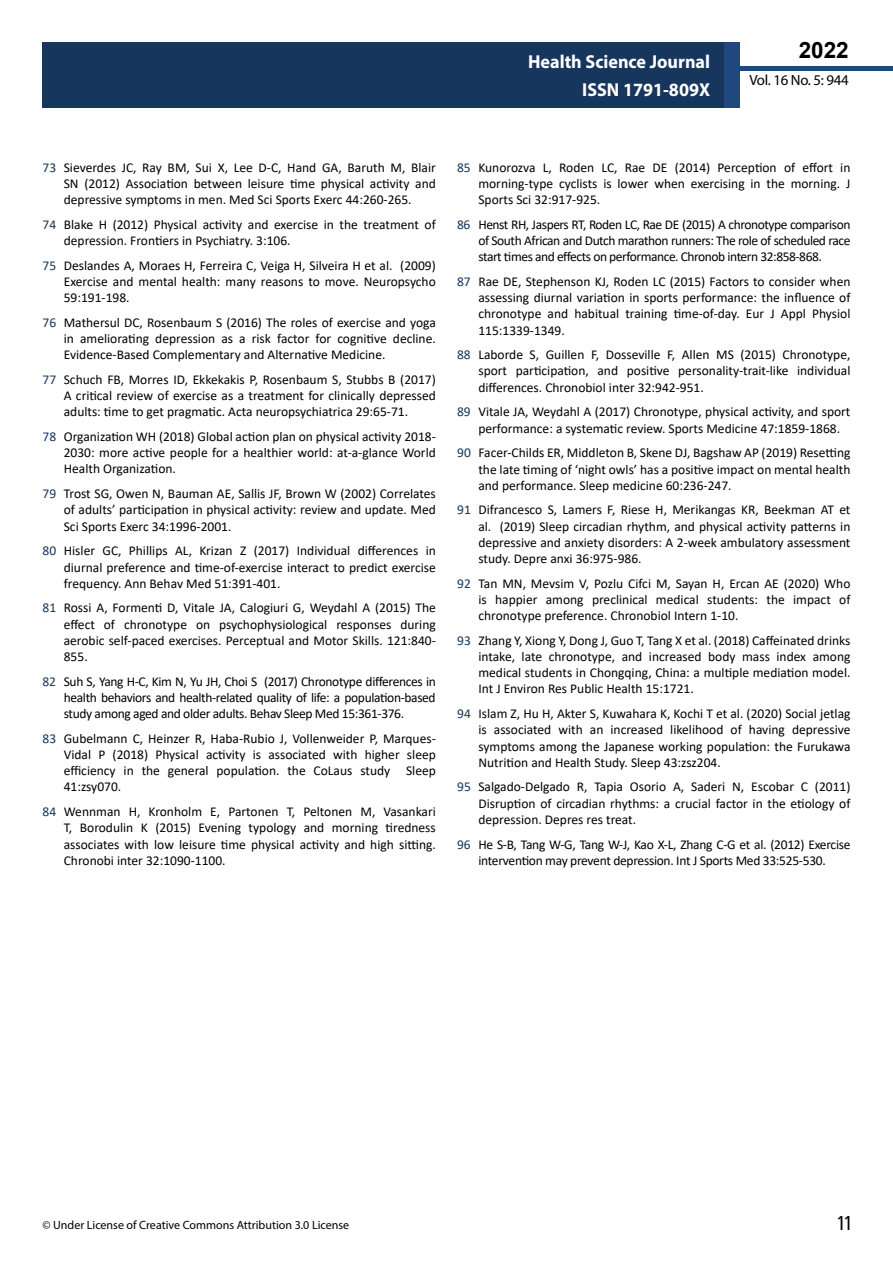
<style>
.page{position:relative;width:893px;height:1263px;background:#fff}
.page>*{position:absolute;margin:0;border:0;box-sizing:border-box;transform-origin:0 0}
.t1{font:25.5px "Tunga";color:#000}
.t2{font:700 22.5px "Arial";color:#000}
.t3{font:700 18.75px/27.2px "Myriad Pro";color:#fff;text-align:right;scale:.96 1}
.t4{font:14.85px "Myriad Pro";letter-spacing:-.02em;color:#000}
.t5{font:13.5px/16.2px "Calibri";color:#000;text-align:justify}
.t6{font:13.5px/16.2px "Calibri";letter-spacing:-.02em;color:#000;text-align:center}
.t7{font:12px "Myriad Pro";color:#000}
.s1{color:#16365d}
</style>
<div class="page">
<div style="left:722px;top:66px;width:171px;height:5px;background:#1f497d"></div>
<div style="left:43px;top:42px;width:682px;height:66px;background:#16365d"></div>
<div style="left:725px;top:42px;width:15px;height:66px;background:#1f497d"></div>
<h3 class="t3" style="left:528px;top:48px;width:191px">Health Science Journal<br>ISSN 1791-809X</h3>
<h2 class="t2" style="left:799px;top:35px;width:52px">2022</h2>
<p class="t4" style="left:749px;top:71px;width:101px">Vol. 16 No. 5: 944</p>
<p class="t5" style="left:64px;top:159px;width:374px;text-indent:-21px"><span class="s1">73</span> Sieverdes JC, Ray BM, Sui X, Lee D-C, Hand GA, Baruth M, Blair SN (2012) Association between leisure time physical activity and depressive symptoms in men. Med Sci Sports Exerc 44:260-265.</p>
<p class="t5" style="left:64px;top:216px;width:374px;text-indent:-21px"><span class="s1">74</span> Blake H (2012) Physical activity and exercise in the treatment of depression. Frontiers in Psychiatry. 3:106.</p>
<p class="t5" style="left:64px;top:257px;width:374px;text-indent:-21px"><span class="s1">75</span> Deslandes A, Moraes H, Ferreira C, Veiga H, Silveira H et al. (2009)<br>Exercise and mental health: many reasons to move. Neuropsycho 59:191-198.</p>
<p class="t5" style="left:64px;top:314px;width:374px;text-indent:-21px"><span class="s1">76</span> Mathersul DC, Rosenbaum S (2016) The roles of exercise and yoga in ameliorating depression as a risk factor for cognitive decline.<br>Evidence-Based Complementary and Alternative Medicine.</p>
<p class="t5" style="left:64px;top:371px;width:374px;text-indent:-21px"><span class="s1">77</span> Schuch FB, Morres ID, Ekkekakis P, Rosenbaum S, Stubbs B (2017)<br>A critical review of exercise as a treatment for clinically depressed adults: time to get pragmatic. Acta neuropsychiatrica 29:65-71.</p>
<p class="t5" style="left:64px;top:428px;width:374px;text-indent:-21px"><span class="s1">78</span> Organization WH (2018) Global action plan on physical activity 2018- 2030: more active people for a healthier world: at-a-glance World Health Organization.</p>
<p class="t5" style="left:64px;top:485px;width:374px;text-indent:-21px"><span class="s1">79</span> Trost SG, Owen N, Bauman AE, Sallis JF, Brown W (2002) Correlates of adults’ participation in physical activity: review and update. Med Sci Sports Exerc 34:1996-2001.</p>
<p class="t5" style="left:64px;top:542px;width:374px;text-indent:-21px"><span class="s1">80</span> Hisler GC, Phillips AL, Krizan Z (2017) Individual differences in diurnal preference and time-of-exercise interact to predict exercise frequency. Ann Behav Med 51:391-401.</p>
<p class="t5" style="left:64px;top:599px;width:374px;text-indent:-21px"><span class="s1">81</span> Rossi A, Formenti D, Vitale JA, Calogiuri G, Weydahl A (2015) The effect of chronotype on psychophysiological responses during aerobic self-paced exercises. Perceptual and Motor Skills. 121:840- 855.</p>
<p class="t5" style="left:64px;top:673px;width:374px;text-indent:-21px"><span class="s1">82</span> Suh S, Yang H-C, Kim N, Yu JH, Choi S (2017) Chronotype differences in health behaviors and health-related quality of life: a population-based study among aged and older adults. Behav Sleep Med 15:361-376.</p>
<p class="t5" style="left:64px;top:730px;width:374px;text-indent:-21px"><span class="s1">83</span> Gubelmann C, Heinzer R, Haba-Rubio J, Vollenweider P, Marques-Vidal P (2018) Physical activity is associated with higher sleep efficiency in the general population. the CoLaus study Sleep 41:zsy070.</p>
<p class="t5" style="left:64px;top:803px;width:374px;text-indent:-21px"><span class="s1">84</span> Wennman H, Kronholm E, Partonen T, Peltonen M, Vasankari T, Borodulin K (2015) Evening typology and morning tiredness associates with low leisure time physical activity and high sitting.<br>Chronobi inter 32:1090-1100.</p>
<p class="t5" style="left:478px;top:159px;width:374px;text-indent:-21px"><span class="s1">85</span> Kunorozva L, Roden LC, Rae DE (2014) Perception of effort in morning-type cyclists is lower when exercising in the morning. J Sports Sci 32:917-925.</p>
<p class="t5" style="left:478px;top:216px;width:374px;text-indent:-21px"><span class="s1">86</span> Henst RH, Jaspers RT, Roden LC, Rae DE (2015) A chronotype comparison of South African and Dutch marathon runners: The role of scheduled race start times and effects on performance. Chronob intern 32:858-868.</p>
<p class="t5" style="left:478px;top:273px;width:374px;text-indent:-21px"><span class="s1">87</span> Rae DE, Stephenson KJ, Roden LC (2015) Factors to consider when assessing diurnal variation in sports performance: the influence of chronotype and habitual training time-of-day. Eur J Appl Physiol 115:1339-1349.</p>
<p class="t5" style="left:478px;top:346px;width:374px;text-indent:-21px"><span class="s1">88</span> Laborde S, Guillen F, Dosseville F, Allen MS (2015) Chronotype, sport participation, and positive personality-trait-like individual differences. Chronobiol inter 32:942-951.</p>
<p class="t5" style="left:478px;top:403px;width:374px;text-indent:-21px"><span class="s1">89</span> Vitale JA, Weydahl A (2017) Chronotype, physical activity, and sport performance: a systematic review. Sports Medicine 47:1859-1868.</p>
<p class="t5" style="left:478px;top:444px;width:374px;text-indent:-21px"><span class="s1">90</span> Facer-Childs ER, Middleton B, Skene DJ, Bagshaw AP (2019) Resetting the late timing of ‘night owls’ has a positive impact on mental health and performance. Sleep medicine 60:236-247.</p>
<p class="t5" style="left:478px;top:501px;width:374px;text-indent:-21px"><span class="s1">91</span> Difrancesco S, Lamers F, Riese H, Merikangas KR, Beekman AT et al. (2019) Sleep circadian rhythm, and physical activity patterns in depressive and anxiety disorders: A 2‐week ambulatory assessment study. Depre anxi 36:975-986.</p>
<p class="t5" style="left:478px;top:575px;width:374px;text-indent:-21px"><span class="s1">92</span> Tan MN, Mevsim V, Pozlu Cifci M, Sayan H, Ercan AE (2020) Who is happier among preclinical medical students: the impact of chronotype preference. Chronobiol Intern 1-10.</p>
<p class="t5" style="left:478px;top:632px;width:374px;text-indent:-21px"><span class="s1">93</span> Zhang Y, Xiong Y, Dong J, Guo T, Tang X et al. (2018) Caffeinated drinks intake, late chronotype, and increased body mass index among medical students in Chongqing, China: a multiple mediation model.<br>Int J Environ Res Public Health 15:1721.</p>
<p class="t5" style="left:478px;top:705px;width:374px;text-indent:-21px"><span class="s1">94</span> Islam Z, Hu H, Akter S, Kuwahara K, Kochi T et al. (2020) Social jetlag is associated with an increased likelihood of having depressive symptoms among the Japanese working population: the Furukawa Nutrition and Health Study. Sleep 43:zsz204.</p>
<p class="t5" style="left:478px;top:778px;width:374px;text-indent:-21px"><span class="s1">95</span> Salgado-Delgado R, Tapia Osorio A, Saderi N, Escobar C (2011)<br>Disruption of circadian rhythms: a crucial factor in the etiology of depression. Depres res treat.</p>
<p class="t6" style="left:457px;top:836px;width:395px"><span class="s1">96</span> He S-B, Tang W-G, Tang W-J, Kao X-L, Zhang C-G et al. (2012) Exercise intervention may prevent depression. Int J Sports Med 33:525-530.</p>
<p class="t7" style="left:43px;top:1218px;width:308px">© Under License of Creative Commons Attribution 3.0 License</p>
<h1 class="t1" style="left:837px;top:1206px;width:16px">11</h1>
</div>
